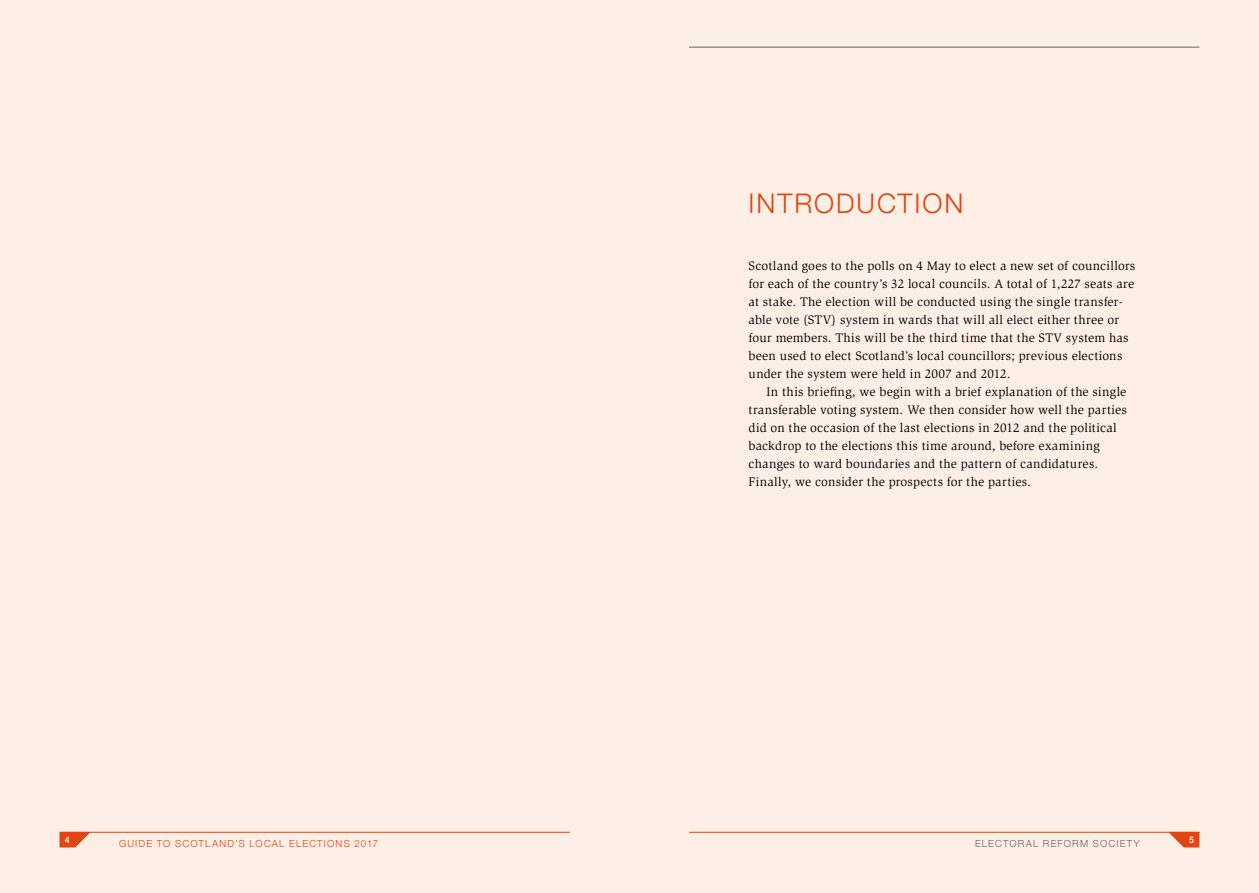
<style>
.page{position:relative;width:1259px;height:893px;background:#fff}
.page>*{position:absolute;margin:0;border:0;box-sizing:border-box;transform-origin:0 0}
.t1{font:300 27px "Helvetica Neue LT";letter-spacing:.07em;color:#e24412}
.t2{font:12.75px/18px "Slimbach Std";letter-spacing:.015em;color:#000}
.t3{font:300 9.75px "Helvetica Neue LT";letter-spacing:.12em;color:#e24412}
.t4{font:300 9.75px "Helvetica Neue LT";letter-spacing:.12em;color:#646363}
.t5{font:500 9px "Helvetica Neue LT";color:#fff}
</style>
<div class="page">
<div style="left:0;top:0;width:629px;height:893px;background:#fdefe6"></div>
<div style="left:629px;top:0;width:630px;height:893px;background:#fdefe6"></div>
<hr style="left:689px;top:47px;width:510px;height:1px;background:#646363">
<hr style="left:689px;top:832px;width:510px;height:1px;background:#e24412">
<svg style="left:1168px;top:832px;width:31px;height:15px"></svg>
<hr style="left:60px;top:832px;width:510px;height:1px;background:#e24412">
<svg style="left:60px;top:832px;width:31px;height:15px"></svg>
<p class="t5" style="left:65px;top:834px;width:7px">4</p>
<p class="t3" style="left:119px;top:838px;width:261px">GUIDE TO SCOTLAND’S LOCAL ELECTIONS 2017</p>
<h1 class="t1" style="left:748px;top:187px;width:216px">INTRODUCTION</h1>
<p class="t2" style="left:748px;top:257px;width:388px">Scotland goes to the polls on 4 May to elect a new set of councillors for each of the country’s 32 local councils. A total of 1,227 seats are at stake. The election will be conducted using the single transfer&shy;able vote (STV) system in wards that will all elect either three or four members. This will be the third time that the STV system has been used to elect Scotland’s local councillors; previous elections under the system were held in 2007 and 2012.</p>
<p class="t2" style="left:748px;top:383px;width:380px;text-indent:18px">In this briefing, we begin with a brief explanation of the single transferable voting system. We then consider how well the parties did on the occasion of the last elections in 2012 and the political backdrop to the elections this time around, before examining changes to ward boundaries and the pattern of candidatures.<br>Finally, we consider the prospects for the parties.</p>
<p class="t4" style="left:975px;top:838px;width:166px">ELECTORAL REFORM SOCIETY</p>
<p class="t5" style="left:1189px;top:834px;width:7px">5</p>
</div>
